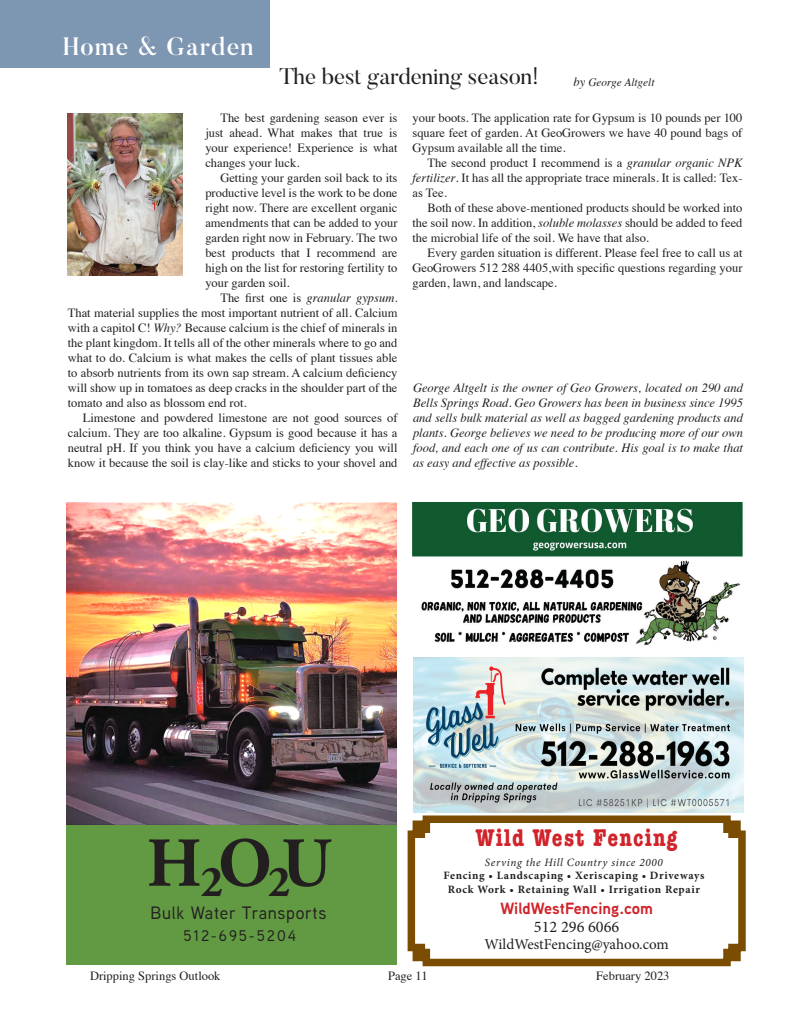
<style>
.page{position:relative;width:810px;height:1035px;background:#fff}
.page>*{position:absolute;margin:0;border:0;box-sizing:border-box;transform-origin:0 0}
.t1{font:700 69.88px "Adobe Garamond Pro";color:#231f20}
.t2{font:700 condensed 25px "American Typewriter";letter-spacing:.05em;color:#d1232a}
.Joey_Column_Body{font:500 25px "Butler";letter-spacing:.05em;color:#fff}
.Joey_Column_Body-2{font:22.5px "Butler";color:#231f20}
.t3{font:500 18px "Aaux Next";letter-spacing:.04em;color:#231f20}
.t4{font:700 16.25px/17.8px "Aaux Next";color:#d1232a;text-align:center}
.t5{font:500 15.38px "Aaux Next";letter-spacing:.13em;color:#231f20}
.t6{font:15px "Minion Pro";color:#231f20}
.Joey_Column_Body-3{font:12.5px/15px "Times";color:#231f20;text-align:justify}
.Joey_Bio{font:italic 12.5px/15px "Times";color:#231f20;text-align:justify}
.t7{font:700 11.25px/13.5px "Minion Pro";letter-spacing:.06em;color:#231f20;text-align:center}
.Joey_By_Line{font:italic 11.25px "Times";color:#231f20}
.s1{font-size:12.5px}
.s2{font-style:italic}
.s3{font-weight:400;font-style:italic}
.s4{font-family:"Minion Pro";font-weight:400;color:#231f20}
</style>
<div class="page">
<img style="left:68px;top:114px;width:115px;height:162px">
<div style="left:0;top:0;width:270px;height:68px;background:#7d96b2"></div>
<img style="left:412px;top:503px;width:330px;height:142px">
<img style="left:413px;top:658px;width:330px;height:154px">
<svg style="left:407px;top:812px;width:339px;height:155px"></svg>
<div style="left:67px;top:503px;width:330px;height:461px;background:#629943"></div>
<img style="left:67px;top:503px;width:330px;height:320px">
<p class="Joey_Column_Body" style="left:63px;top:30px;width:192px">Home &amp; Garden</p>
<p class="Joey_Column_Body-2" style="left:279px;top:62px;width:261px">The best gardening season!</p>
<p class="Joey_By_Line" style="left:574px;top:72px;width:82px"><span class="s1">by</span> George Altgelt</p>
<p class="Joey_Column_Body-3" style="left:205px;top:109px;width:194px;text-indent:15px">The best gardening season ever is just ahead. What makes that true is your experience! Experience is what changes your luck.</p>
<p class="Joey_Column_Body-3" style="left:205px;top:169px;width:194px;text-indent:15px">Getting your garden soil back to its productive level is the work to be done right now. There are excellent organic amendments that can be added to your garden right now in February. The two best products that I recommend are high on the list for restoring fertility to your garden soil.</p>
<p class="Joey_Column_Body-3" style="left:68px;top:289px;width:331px;text-indent:153px">The first one is <span class="s2">granular gypsum</span>.<br>That material supplies the most important nutrient of all. Calcium with a capitol C! <span class="s2">Why?</span> Because calcium is the chief of minerals in the plant kingdom. It tells all of the other minerals where to go and what to do. Calcium is what makes the cells of plant tissues able to absorb nutrients from its own sap stream. A calcium deficiency will show up in tomatoes as deep cracks in the shoulder part of the tomato and also as blossom end rot.</p>
<p class="Joey_Column_Body-3" style="left:68px;top:409px;width:331px;text-indent:15px">Limestone and powdered limestone are not good sources of calcium. They are too alkaline. Gypsum is good because it has a neutral pH. If you think you have a calcium deficiency you will know it because the soil is clay-like and sticks to your shovel and</p>
<p class="Joey_Column_Body-3" style="left:412px;top:109px;width:331px">your boots. The application rate for Gypsum is 10 pounds per 100 square feet of garden. At GeoGrowers we have 40 pound bags of Gypsum available all the time.</p>
<p class="Joey_Column_Body-3" style="left:412px;top:154px;width:331px;text-indent:15px">The second product I recommend is a <span class="s2">granular organic NPK fertilizer</span>. It has all the appropriate trace minerals. It is called: Tex&shy;as Tee.</p>
<p class="Joey_Column_Body-3" style="left:412px;top:199px;width:332px;text-indent:15px">Both of these above-mentioned products should be worked into the soil now. In addition, <span class="s2">soluble molasses</span> should be added to feed the microbial life of the soil. We have that also.</p>
<p class="Joey_Column_Body-3" style="left:412px;top:244px;width:332px;text-indent:15px">Every garden situation is different. Please feel free to call us at GeoGrowers 512 288 4405,with specific questions regarding your garden, lawn, and landscape.</p>
<p class="Joey_Bio" style="left:413px;top:379px;width:332px">George Altgelt is the owner of Geo Growers, located on 290 and Bells Springs Road. Geo Growers has been in business since 1995 and sells bulk material as well as bagged gardening products and plants. George believes we need to be producing more of our own food, and each one of us can contribute. His goal is to make that as easy and effective as possible.</p>
<p class="t1" style="left:147px;top:823px;width:187px">H O<sub>2</sub> <sub>2</sub>U</p>
<p class="t3" style="left:151px;top:901px;width:177px">Bulk Water Transports</p>
<p class="t5" style="left:184px;top:925px;width:114px">512-695-5204</p>
<p class="t2" style="left:476px;top:818px;width:203px">Wild West Fencing</p>
<p class="t7" style="left:443px;top:855px;width:262px"><span class="s3">Serving the Hill Country since 2000<br></span>Fencing • Landscaping • Xeriscaping • Driveways<br>Rock Work • Retaining Wall • Irrigation Repair</p>
<p class="t4" style="left:500px;top:899px;width:154px">WildWestFencing.com<br><span class="s4">512 296 6066</span></p>
<p class="t6" style="left:485px;top:935px;width:186px">WildWestFencing@yahoo.com</p>
<p class="Joey_Column_Body-3" style="left:90px;top:967px;width:132px">Dripping Springs Outlook</p>
<p class="Joey_Column_Body-3" style="left:388px;top:967px;width:41px">Page 11</p>
<p class="Joey_Column_Body-3" style="left:596px;top:967px;width:75px">February 2023</p>
</div>
